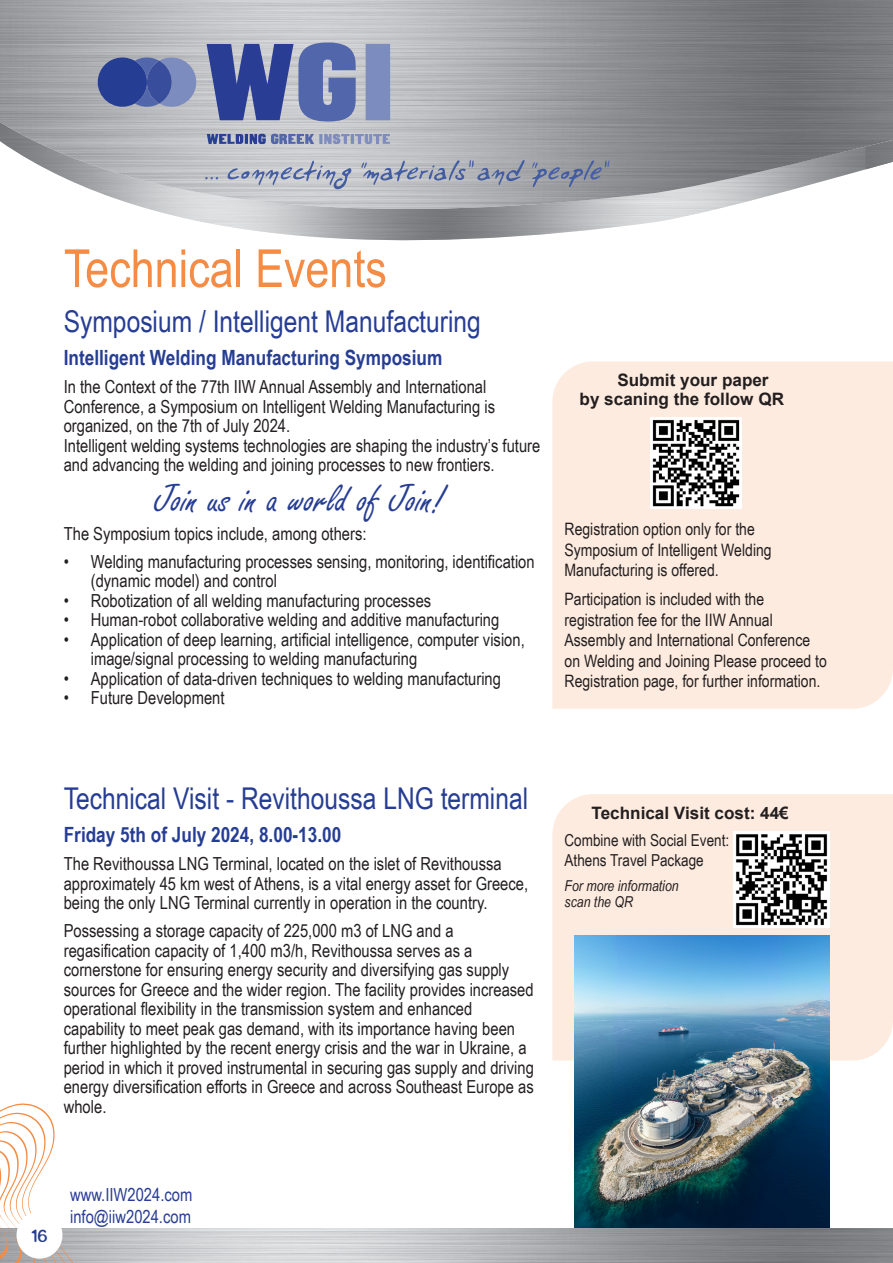
<style>
.page{position:relative;width:893px;height:1263px;background:#fff}
.page>*{position:absolute;margin:0;border:0;box-sizing:border-box;transform-origin:0 0}
.t1{font:52.5px "Arial Narrow";color:#f58c45}
.t2{font:42px "Freestyle Script";color:#263d94}
.t3{font:30px "Arial Narrow";color:#263d94}
.t4{font:700 21px "Arial Narrow";color:#263d94}
.t5{font:700 18.6px "PF Aqua";color:#263d94}
.t6{font:18px/19.5px "Arial Narrow";color:#231f20}
.t7{font:18px/21.6px "Arial Narrow";color:#293d94}
.t8{font:17.1px/20.5px "Arial Narrow";color:#231f20}
.t9{font:700 17.1px/18.6px "Arial";color:#231f20}
.t10{font:16.5px/19.5px "Arial Narrow";color:#231f20}
.t11{font:italic 15px/16.5px "Arial Narrow";color:#231f20}
</style>
<div class="page">
<svg style="left:209px;top:223px;width:438px;height:18px"></svg>
<img style="left:0;top:0;width:893px;height:223px">
<div style="left:366px;top:44px;width:24px;height:76px;background:#7d8cbf"></div>
<svg style="left:207px;top:43px;width:149px;height:79px;background:#6372ab"></svg>
<svg style="left:98px;top:55px;width:102px;height:57px;background:#6574aa"></svg>
<svg style="left:207px;top:134px;width:183px;height:11px;background:#8792b9"></svg>
<svg style="left:532px;top:160px;width:77px;height:27px;background:#888f9f"></svg>
<svg style="left:227px;top:160px;width:125px;height:29px;background:#b4b9c7"></svg>
<svg style="left:361px;top:160px;width:164px;height:25px;background:#a2a8b7"></svg>
<svg style="left:205px;top:177px;width:13px;height:2px"></svg>
<svg style="left:0;top:1103px;width:87px;height:160px"></svg>
<div style="left:17px;top:1211px;width:45px;height:48px;background:#fff;border-radius:50%"></div>
<div style="left:552px;top:361px;width:341px;height:348px;background:#fdebdf"></div>
<img style="left:650px;top:417px;width:91px;height:91px">
<div style="left:552px;top:794px;width:341px;height:266px;background:#fdebdf"></div>
<img style="left:574px;top:935px;width:255px;height:293px">
<img style="left:733px;top:831px;width:96px;height:96px">
<p class="t1" style="left:64px;top:230px;width:325px">Technical Events</p>
<p class="t3" style="left:64px;top:299px;width:419px">Symposium / Intelligent Manufacturing</p>
<p class="t4" style="left:64px;top:342px;width:380px">Intelligent Welding Manufacturing Symposium</p>
<p class="t6" style="left:64px;top:376px;width:433px">In the Context of the 77th IIW Annual Assembly and International<br>Conference, a Symposium on Intelligent Welding Manufacturing is organized, on the 7th of July 2024.</p>
<p class="t6" style="left:64px;top:435px;width:478px">Intelligent welding systems technologies are shaping the industry’s future and advancing the welding and joining processes to new frontiers.</p>
<p class="t2" style="left:154px;top:476px;width:291px">Join us in a world of Join!</p>
<p class="t6" style="left:64px;top:523px;width:304px">The Symposium topics include, among others:</p>
<p class="t6" style="left:91px;top:551px;width:445px;text-indent:-27px">• Welding manufacturing processes sensing, monitoring, identification (dynamic model) and control</p>
<p class="t6" style="left:64px;top:590px;width:369px">• Robotization of all welding manufacturing processes</p>
<p class="t6" style="left:64px;top:610px;width:437px">• Human-robot collaborative welding and additive manufacturing</p>
<p class="t6" style="left:91px;top:629px;width:435px;text-indent:-27px">• Application of deep learning, artificial intelligence, computer vision, image/signal processing to welding manufacturing</p>
<p class="t6" style="left:64px;top:668px;width:439px">• Application of data-driven techniques to welding manufacturing</p>
<p class="t6" style="left:64px;top:688px;width:162px">• Future Development</p>
<p class="t9" style="left:580px;top:371px;width:206px;text-indent:38px">Submit your paper by scaning the follow QR</p>
<p class="t8" style="left:565px;top:518px;width:209px">Registration option only for the<br>Symposium of Intelligent Welding<br>Manufacturing is offered.</p>
<p class="t8" style="left:565px;top:588px;width:264px">Participation is included with the registration fee for the IIW Annual Assembly and International Conference on Welding and Joining Please proceed to Registration page, for further information.</p>
<p class="t3" style="left:64px;top:776px;width:466px">Technical Visit - Revithoussa LNG terminal</p>
<p class="t4" style="left:64px;top:819px;width:279px">Friday 5th of July 2024, 8.00-13.00</p>
<p class="t6" style="left:64px;top:853px;width:466px">The Revithoussa LNG Terminal, located on the islet of Revithoussa approximately 45 km west of Athens, is a vital energy asset for Greece, being the only LNG Terminal currently in operation in the country.</p>
<p class="t6" style="left:64px;top:920px;width:472px">Possessing a storage capacity of 225,000 m3 of LNG and a regasification capacity of 1,400 m3/h, Revithoussa serves as a cornerstone for ensuring energy security and diversifying gas supply sources for Greece and the wider region. The facility provides increased operational flexibility in the transmission system and enhanced capability to meet peak gas demand, with its importance having been further highlighted by the recent energy crisis and the war in Ukraine, a period in which it proved instrumental in securing gas supply and driving energy diversification efforts in Greece and across Southeast Europe as whole.</p>
<p class="t5" style="left:32px;top:1226px;width:17px">16</p>
<p class="t7" style="left:70px;top:1183px;width:124px">www.IIW2024.com info@iiw2024.com</p>
<p class="t9" style="left:592px;top:804px;width:199px">Technical Visit cost: 44€</p>
<p class="t10" style="left:565px;top:830px;width:166px">Combine with Social Event:<br>Athens Travel Package</p>
<p class="t11" style="left:565px;top:877px;width:116px">For more information scan the QR</p>
</div>
